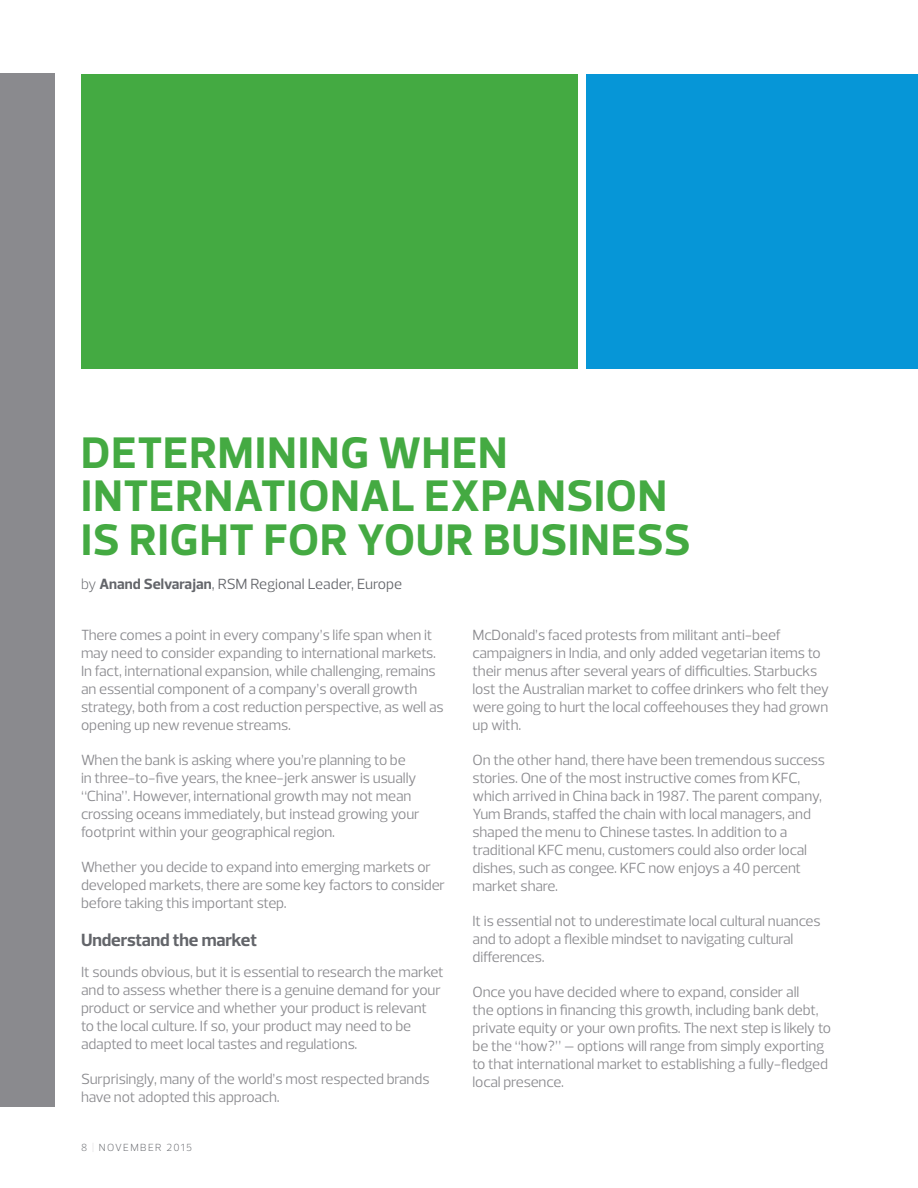
<style>
.page{position:relative;width:918px;height:1188px;background:#fff}
.page>*{position:absolute;margin:0;border:0;box-sizing:border-box;transform-origin:0 0}
.t1{font:700 45px/43.5px "Prelo";letter-spacing:.02em;color:#44aa42}
.t2{font:700 18px "Prelo";letter-spacing:-.005em;color:#63656a}
.t3{font:15px/18px "Prelo";letter-spacing:-.01em;color:#8a8a8e}
.t4{font:15px "Prelo";color:#63656a}
.t5{font:300 10.5px "Prelo";letter-spacing:.125em;color:#63656a}
.s1{font-weight:300}
.s2{font-weight:700}
.s3{color:#d0ced0}
</style>
<div class="page">
<div style="left:0;top:74px;width:55px;height:1033px;background:#8a8a8e"></div>
<div style="left:81px;top:74px;width:497px;height:294px;background:#44aa42"></div>
<div style="left:586px;top:74px;width:332px;height:295px;background:#0696d7"></div>
<h1 class="t1" style="left:81px;top:431px;width:57px">DETERMINING</h1>
<h1 class="t1" style="left:379px;top:431px;width:100px">WHEN</h1>
<h1 class="t1" style="left:81px;top:474px;width:27px">INTERNATIONAL</h1>
<h1 class="t1" style="left:81px;top:474px;width:485px;text-indent:343px">EXPANSION<br>IS RIGHT FOR YOUR BUSINESS</h1>
<p class="t4" style="left:81px;top:576px;width:323px"><span class="s1">by</span> <span class="s2">ANAND SELVARAJAN</span>, RSM Regional Leader, Europe</p>
<p class="t3" style="left:81px;top:626px;width:364px">There comes a point in every company’s life span when it may need to consider expanding to international markets.<br>In fact, international expansion, while challenging, remains an essential component of a company’s overall growth strategy, both from a cost reduction perspective, as well as opening up new revenue streams.</p>
<p class="t3" style="left:81px;top:751px;width:340px">When the bank is asking where you’re planning to be in three-to-five years, the knee-jerk answer is usually “China”. However, international growth may not mean crossing oceans immediately, but instead growing your footprint within your geographical region.</p>
<p class="t3" style="left:81px;top:858px;width:366px">Whether you decide to expand into emerging markets or developed markets, there are some key factors to consider before taking this important step.</p>
<p class="t2" style="left:81px;top:930px;width:178px">UNDERSTAND THE MARKET</p>
<p class="t3" style="left:81px;top:963px;width:364px">It sounds obvious, but it is essential to research the market and to assess whether there is a genuine demand for your product or service and whether your product is relevant<br>to the local culture. If so, your product may need to be adapted to meet local tastes and regulations.</p>
<p class="t3" style="left:81px;top:1070px;width:350px">Surprisingly, many of the world’s most respected brands have not adopted this approach.</p>
<p class="t5" style="left:81px;top:1141px;width:113px">8 <span class="s3">|</span> NOVEM BER 2015</p>
<p class="t3" style="left:472px;top:626px;width:358px">McDonald’s faced protests from militant anti-beef campaigners in India, and only added vegetarian items to their menus after several years of difficulties. Starbucks lost the Australian market to coffee drinkers who felt they were going to hurt the local coffeehouses they had grown up with.</p>
<p class="t3" style="left:472px;top:751px;width:354px">On the other hand, there have been tremendous success stories. One of the most instructive comes from KFC, which arrived in China back in 1987. The parent company, Yum Brands, staffed the chain with local managers, and shaped the menu to Chinese tastes. In addition to a traditional KFC menu, customers could also order local dishes, such as congee. KFC now enjoys a 40 percent market share.</p>
<p class="t3" style="left:472px;top:912px;width:350px">It is essential not to underestimate local cultural nuances and to adopt a flexible mindset to navigating cultural differences.</p>
<p class="t3" style="left:472px;top:983px;width:360px">Once you have decided where to expand, consider all<br>the options in financing this growth, including bank debt, private equity or your own profits. The next step is likely to be the “how?” – options will range from simply exporting to that international market to establishing a fully-fledged local presence.</p>
</div>
